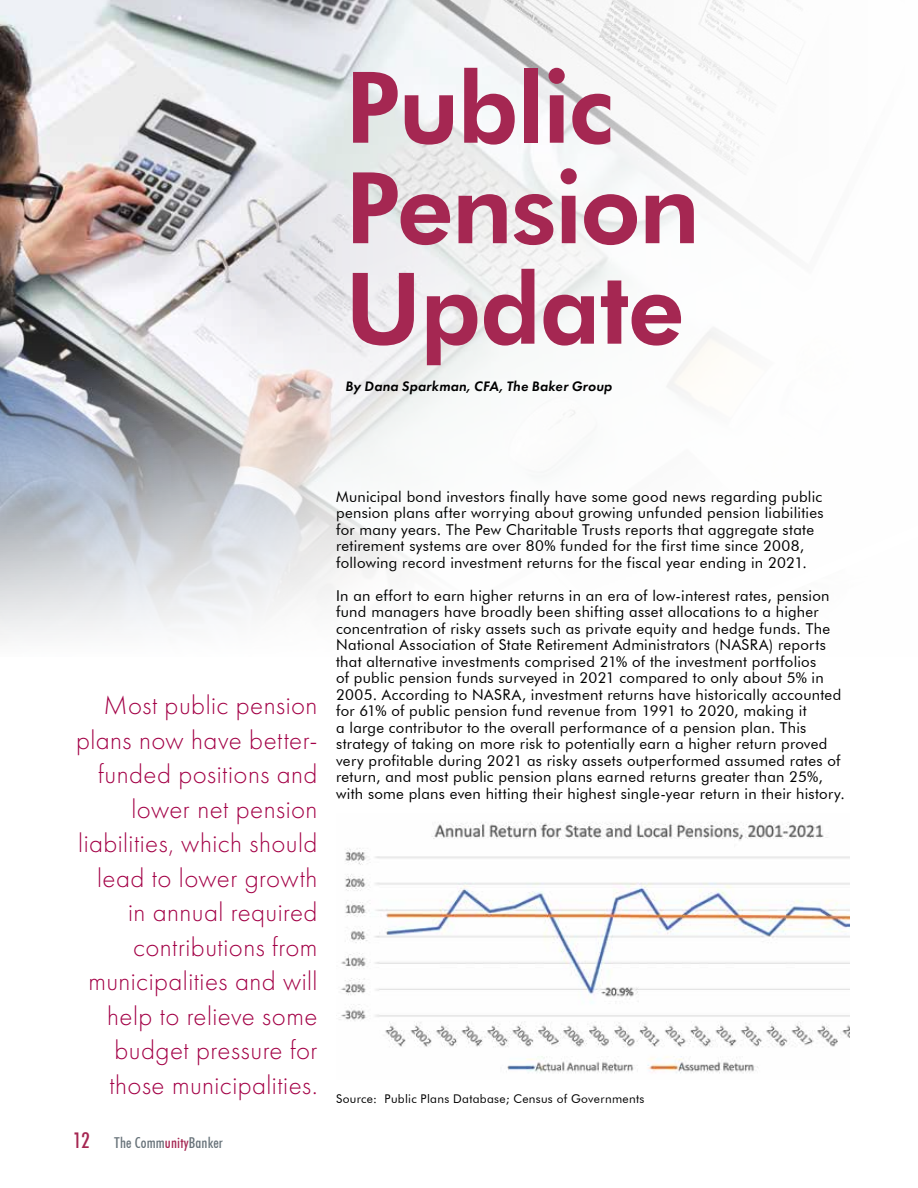
<style>
.page{position:relative;width:918px;height:1188px;background:#fff}
.page>*{position:absolute;margin:0;border:0;box-sizing:border-box;transform-origin:0 0}
.t1{font:800 99px/100.5px "Futura BT";letter-spacing:-.02em;color:#a52752}
.t2{font:300 27px/34.5px "Futura PT";letter-spacing:.015em;color:#a30046;text-align:right}
.t3{font:15px/16.5px "Futura BT";letter-spacing:.02em;color:#000}
.t4{font:500 condensed 15px "Futura BT";letter-spacing:.01em;color:#677279}
.t5{font:italic 600 14.25px "Futura PT";letter-spacing:.015em;color:#000}
.t6{font:12px "Futura BT";letter-spacing:.025em;color:#000}
.s1{font-size:21.6px;color:#a52752}
.s2{color:#a52752}
</style>
<div class="page">
<svg style="left:0;top:0;width:801px;height:638px"></svg>
<img style="left:339px;top:822px;width:511px;height:252px">
<h1 class="t1" style="left:345px;top:56px;width:357px">Public<br>Pension<br>Update</h1>
<p class="t5" style="left:345px;top:377px;width:268px">By Dana Sparkman, CFA, The Baker Group</p>
<p class="t2" style="left:76px;top:688px;width:243px">Most public pension plans now have better&shy;funded positions and lower net pension liabilities, which should lead to lower growth in annual required contributions from municipalities and will help to relieve some budget pressure for those municipalities.</p>
<p class="t4" style="left:73px;top:1134px;width:151px"><span class="s1">12</span> The Comm<span class="s2">unity</span>Banker</p>
<p class="t3" style="left:336px;top:488px;width:489px">Municipal bond investors finally have some good news regarding public pension plans after worrying about growing unfunded pension liabilities for many years. The Pew Charitable Trusts reports that aggregate state retirement systems are over 80% funded for the first time since 2008, following record investment returns for the fiscal year ending in 2021.</p>
<p class="t3" style="left:336px;top:587px;width:510px">In an effort to earn higher returns in an era of low-interest rates, pension fund managers have broadly been shifting asset allocations to a higher concentration of risky assets such as private equity and hedge funds. The National Association of State Retirement Administrators (NASRA) reports that alternative investments comprised 21% of the investment portfolios<br>of public pension funds surveyed in 2021 compared to only about 5% in 2005. According to NASRA, investment returns have historically accounted for 61% of public pension fund revenue from 1991 to 2020, making it<br>a large contributor to the overall performance of a pension plan. This strategy of taking on more risk to potentially earn a higher return proved very profitable during 2021 as risky assets outperformed assumed rates of return, and most public pension plans earned returns greater than 25%, with some plans even hitting their highest single-year return in their history.</p>
<p class="t6" style="left:336px;top:1091px;width:310px">Source: Public Plans Database; Census of Governments</p>
</div>
